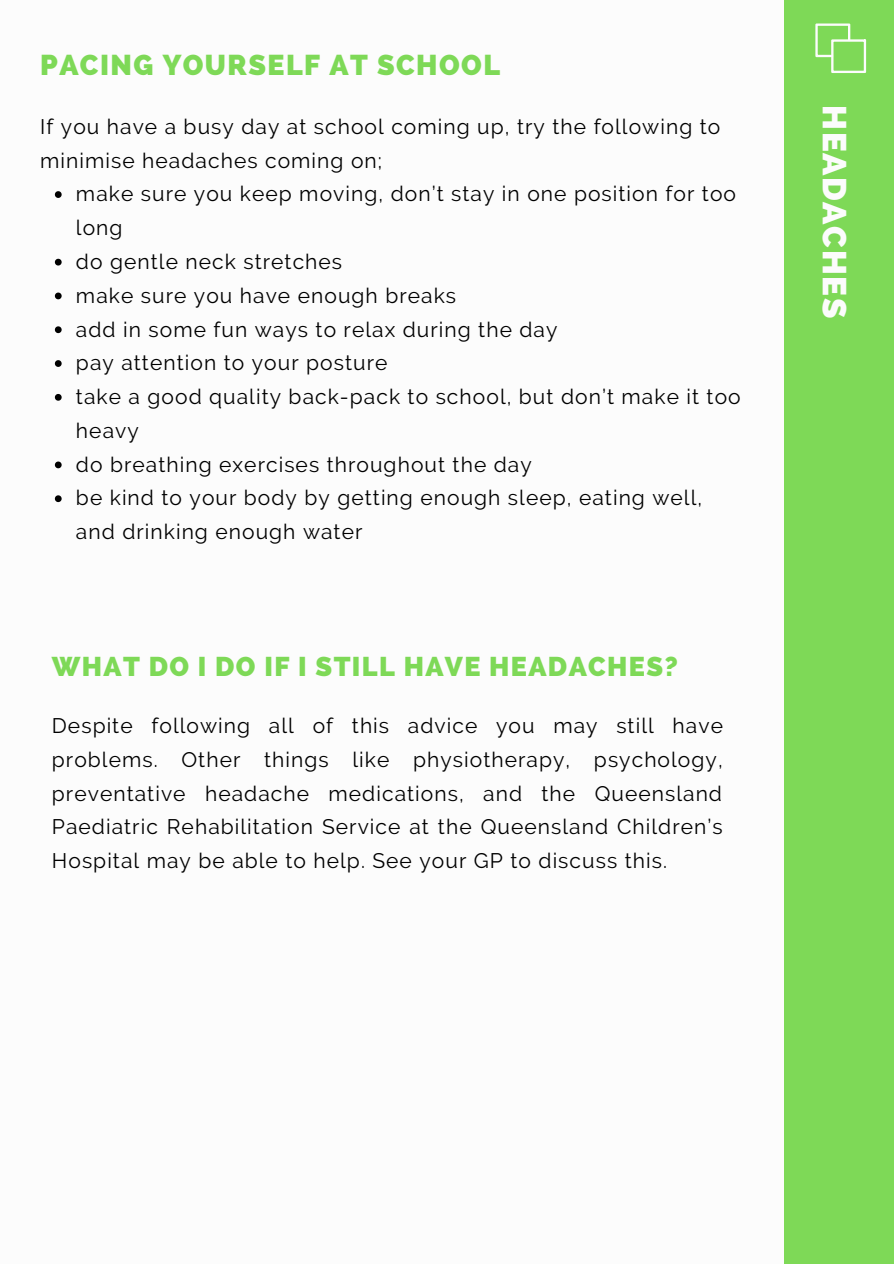
<style>
.page{position:relative;width:894px;height:1264px;background:#fff}
.page>*{position:absolute;margin:0;border:0;box-sizing:border-box;transform-origin:0 0}
.t1{font:800 33.15px "Raleway";letter-spacing:.05em;color:#fcfcfc}
.t2{font:800 28.5px "Raleway";letter-spacing:.05em;color:#7ed957}
.t3{font:800 27px "Raleway";letter-spacing:.05em;color:#7ed957}
.t4{font:21px/33.8px "Raleway";letter-spacing:.05em;color:#000}
</style>
<div class="page">
<div style="left:784px;top:0;width:109px;height:1263px;background:#7ed957"></div>
<svg style="left:815px;top:23px;width:50px;height:50px"></svg>
<svg style="left:55px;top:191px;width:7px;height:7px"></svg>
<svg style="left:55px;top:259px;width:7px;height:6px"></svg>
<svg style="left:55px;top:292px;width:7px;height:7px"></svg>
<svg style="left:55px;top:326px;width:7px;height:7px"></svg>
<svg style="left:55px;top:360px;width:7px;height:7px"></svg>
<svg style="left:55px;top:394px;width:7px;height:7px"></svg>
<svg style="left:55px;top:461px;width:7px;height:7px"></svg>
<svg style="left:55px;top:495px;width:7px;height:7px"></svg>
<h2 class="t2" style="left:40px;top:49px;width:461px">PACING YOURSELF AT SCHOOL</h2>
<p class="t4" style="left:40px;top:109px;width:681px">If you have a busy day at school coming up, try the following to minimise headaches coming on;</p>
<h1 class="t1" style="left:853px;top:105px;width:214px;rotate:90deg">HEADACHES</h1>
<p class="t4" style="left:76px;top:177px;width:666px">make sure you keep moving, don’t stay in one position for too long<br>do gentle neck stretches<br>make sure you have enough breaks<br>add in some fun ways to relax during the day<br>pay attention to your posture<br>take a good quality back-pack to school, but don’t make it too heavy<br>do breathing exercises throughout the day<br>be kind to your body by getting enough sleep, eating well, and drinking enough water</p>
<p class="t3" style="left:52px;top:650px;width:627px">WHAT DO I DO IF I STILL HAVE HEADACHES?</p>
<p class="t4" style="left:52px;top:708px;width:672px;text-align:justify">Despite following all of this advice you may still have problems. Other things like physiotherapy, psychology, preventative headache medications, and the Queensland Paediatric Rehabilitation Service at the Queensland Children’s Hospital may be able to help. See your GP to discuss this.</p>
</div>
